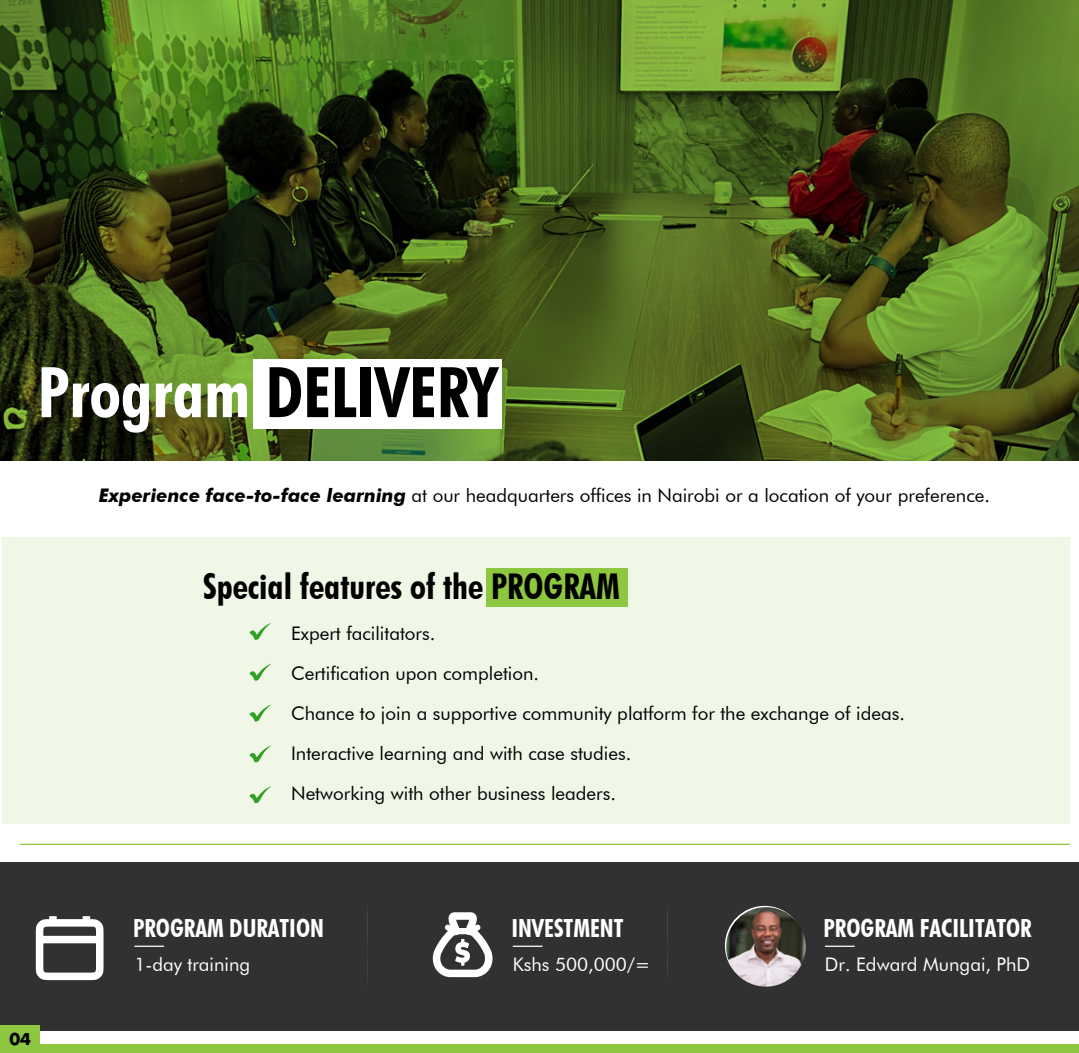
<style>
.page{position:relative;width:1079px;height:1053px;background:#fff}
.page>*{position:absolute;margin:0;border:0;box-sizing:border-box;transform-origin:0 0}
.t1{font:700 condensed 70px "Futura BT";color:#000}
.t2{font:700 condensed 35.5px "Futura BT";color:#000}
.t3{font:700 condensed 25px "Futura BT";color:#fff}
.t4{font:18.75px/40px "Futura BT";color:#000}
.t5{font:18.75px "Futura BT";color:#fff}
.t6{font:700 15.88px "Futura LT";color:#000}
.s1{color:#fff}
.s2{font-weight:700;font-style:italic}
</style>
<div class="page">
<div style="left:0;top:862px;width:1078px;height:168px;background:#313131"></div>
<div style="left:2px;top:537px;width:1067px;height:286px;background:#f0f7e6"></div>
<svg style="left:0;top:0;width:1078px;height:460px;background:#43581a"></svg>
<div style="left:253px;top:358px;width:248px;height:70px;background:#fff"></div>
<div style="left:485px;top:568px;width:142px;height:38px;background:#8dc73f"></div>
<svg style="left:249px;top:623px;width:22px;height:17px"></svg>
<svg style="left:249px;top:664px;width:22px;height:17px"></svg>
<svg style="left:249px;top:704px;width:22px;height:18px"></svg>
<svg style="left:249px;top:745px;width:22px;height:17px"></svg>
<svg style="left:249px;top:786px;width:22px;height:17px"></svg>
<hr style="left:20px;top:843px;width:1049px;height:2px;background:#8dc73f">
<div style="left:1px;top:1044px;width:1077px;height:8px;background:#8dc73f"></div>
<div style="left:0;top:1025px;width:40px;height:27px;background:#8dc73f"></div>
<svg style="left:35px;top:916px;width:69px;height:65px"></svg>
<hr style="left:134px;top:945px;width:30px;height:1px;background:#fff">
<svg style="left:513px;top:945px;width:29px;height:1px"></svg>
<svg style="left:435px;top:912px;width:54px;height:66px"></svg>
<svg style="left:825px;top:945px;width:29px;height:1px"></svg>
<svg style="left:725px;top:905px;width:79px;height:80px"></svg>
<img style="left:726px;top:907px;width:79px;height:79px;border-radius:40px">
<svg style="left:367px;top:909px;width:1px;height:72px"></svg>
<svg style="left:667px;top:908px;width:1px;height:68px"></svg>
<h1 class="t1" style="left:38px;top:350px;width:460px"><span class="s1">Program</span> DELIVERY</h1>
<p class="t4" style="left:99px;top:475px;width:892px"><span class="s2">Experience face-to-face learning</span> at our headquarters offices in Nairobi or a location of your preference.</p>
<h2 class="t2" style="left:203px;top:565px;width:418px">Special features of the PROGRAM</h2>
<p class="t4" style="left:291px;top:613px;width:615px">Expert facilitators.<br>Certification upon completion.<br>Chance to join a supportive community platform for the exchange of ideas.<br>Interactive learning and with case studies.<br>Networking with other business leaders.</p>
<p class="t6" style="left:9px;top:1028px;width:23px">04</p>
<h3 class="t3" style="left:133px;top:913px;width:192px">PROGRAM DURATION</h3>
<p class="t5" style="left:134px;top:953px;width:117px">1-day training</p>
<h3 class="t3" style="left:511px;top:913px;width:114px">INVESTMENT</h3>
<p class="t5" style="left:513px;top:953px;width:139px">Kshs 500,000/=</p>
<h3 class="t3" style="left:823px;top:913px;width:210px">PROGRAM FACILITATOR</h3>
<p class="t5" style="left:825px;top:953px;width:207px">Dr. Edward Mungai, PhD</p>
</div>
